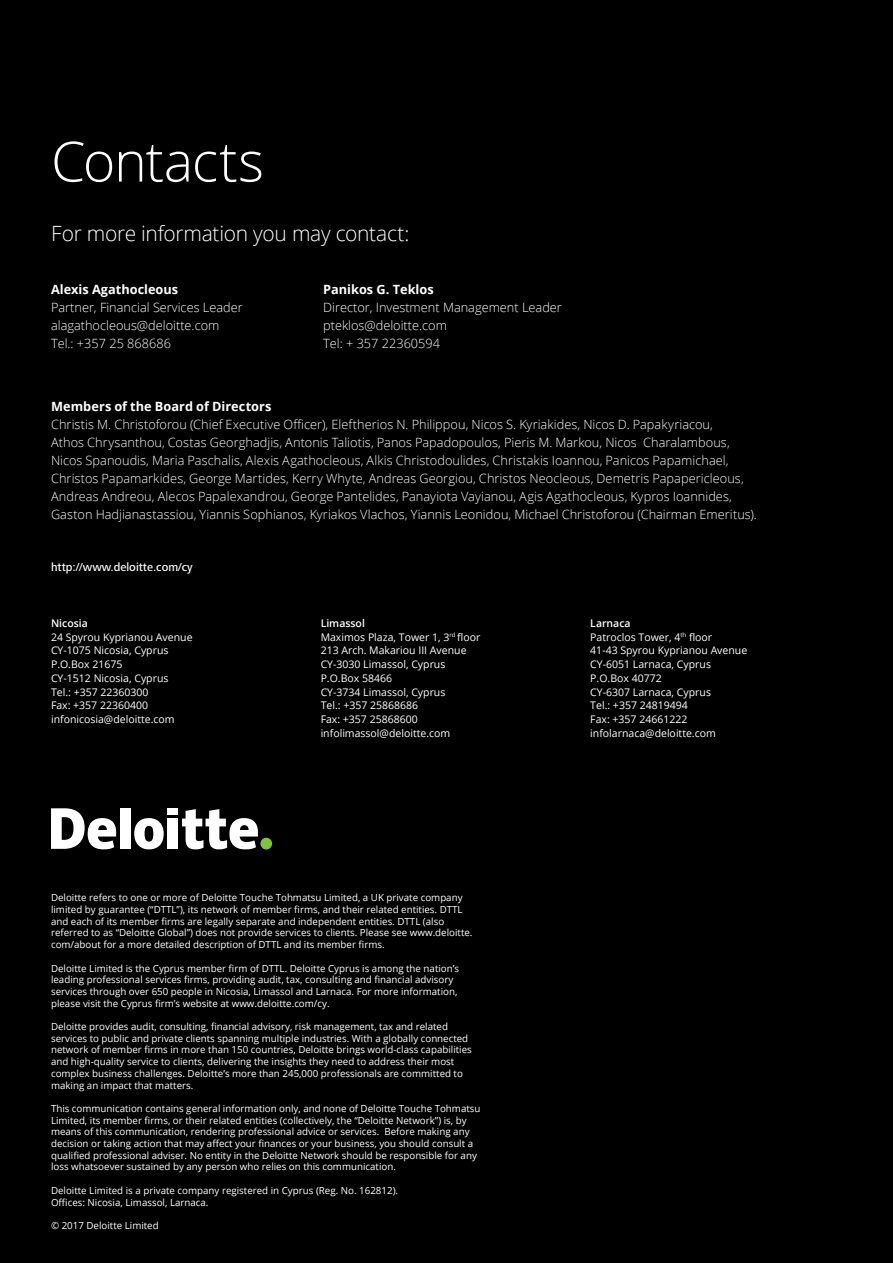
<style>
.page{position:relative;width:893px;height:1263px;background:#000}
.page>*{position:absolute;margin:0;border:0;box-sizing:border-box;transform-origin:0 0}
.t1{font:300 55.5px "Open Sans";letter-spacing:-.025em;color:#fff}
.t2{font:300 21px "Open Sans";letter-spacing:-.015em;color:#fff}
.t3{font:300 12.75px/18px "Open Sans";color:#fff}
.t4{font:700 12.75px "Open Sans";color:#fff}
.t5{font:500 12px "Frutiger Next Pro";color:#fff}
.t6{font:10.5px/13.8px "Open Sans";color:#fff}
.t7{font:600 10.5px "Open Sans";color:#fff}
.t8{font:9.75px/11.7px "Open Sans";color:#fff}
.s1{font-weight:600}
</style>
<div class="page">
<div style="left:260px;top:838px;width:12px;height:11px;background:#80c342;border-radius:50%"></div>
<div style="left:120px;top:808px;width:10px;height:41px;background:#fff"></div>
<svg style="left:134px;top:818px;width:30px;height:31px"></svg>
<div style="left:168px;top:819px;width:10px;height:30px;background:#fff"></div>
<div style="left:168px;top:808px;width:10px;height:7px;background:#fff"></div>
<svg style="left:182px;top:809px;width:76px;height:40px"></svg>
<svg style="left:51px;top:808px;width:65px;height:41px"></svg>
<h1 class="t1" style="left:51px;top:123px;width:214px">Contacts</h1>
<h2 class="t2" style="left:51px;top:219px;width:360px">For more information you may contact:</h2>
<h3 class="t4" style="left:51px;top:280px;width:129px">Alexis Agathocleous</h3>
<h3 class="t3" style="left:51px;top:298px;width:193px">Partner, Financial Services Leader alagathocleous@deloitte.com<br>Tel.: +357 25 868686</h3>
<h3 class="t4" style="left:323px;top:280px;width:112px">Panikos G. Teklos</h3>
<h3 class="t3" style="left:323px;top:298px;width:240px">Director, Investment Management Leader pteklos@deloitte.com<br>Tel: + 357 22360594</h3>
<h3 class="t4" style="left:51px;top:397px;width:222px">Members of the Board of Directors</h3>
<p class="t3" style="left:51px;top:415px;width:707px">Christis M. Christoforou (Chief Executive Officer), Eleftherios N. Philippou, Nicos S. Kyriakides, Nicos D. Papakyriacou,<br>Athos Chrysanthou, Costas Georghadjis, Antonis Taliotis, Panos Papadopoulos, Pieris M. Markou, Nicos Charalambous, Nicos Spanoudis, Maria Paschalis, Alexis Agathocleous, Alkis Christodoulides, Christakis Ioannou, Panicos Papamichael, Christos Papamarkides, George Martides, Kerry Whyte, Andreas Georgiou, Christos Neocleous, Demetris Papapericleous, Andreas Andreou, Alecos Papalexandrou, George Pantelides, Panayiota Vayianou, Agis Agathocleous, Kypros Ioannides, Gaston Hadjianastassiou, Yiannis Sophianos, Kyriakos Vlachos, Yiannis Leonidou, Michael Christoforou (Chairman Emeritus).</p>
<p class="t5" style="left:51px;top:560px;width:143px">http://www.deloitte.com/cy</p>
<p class="t7" style="left:51px;top:616px;width:38px">Nicosia</p>
<p class="t6" style="left:51px;top:629px;width:143px">24 Spyrou Kyprianou Avenue<br>CY-1075 Nicosia, Cyprus<br>P.O.Box 21675<br>CY-1512 Nicosia, Cyprus<br>Tel.: +357 22360300<br>Fax: +357 22360400 infonicosia@deloitte.com</p>
<p class="t6" style="left:321px;top:616px;width:161px"><span class="s1">Limassol<br></span>Maximos Plaza, Τower 1, 3<sup>rd</sup> floor<br>213 Arch. Makariou III Avenue<br>CY-3030 Limassol, Cyprus<br>P.O.Box 58466<br>CY-3734 Limassol, Cyprus<br>Tel.: +357 25868686<br>Fax: +357 25868600 infolimassol@deloitte.com</p>
<p class="t6" style="left:590px;top:616px;width:158px"><span class="s1">Larnaca<br></span>Patroclos Tower, 4<sup>th</sup> floor<br>41-43 Spyrou Kyprianou Avenue<br>CY-6051 Larnaca, Cyprus<br>P.O.Box 40772<br>CY-6307 Larnaca, Cyprus<br>Tel.: +357 24819494<br>Fax: +357 24661222 infolarnaca@deloitte.com</p>
<p class="t8" style="left:51px;top:892px;width:423px">Deloitte refers to one or more of Deloitte Touche Tohmatsu Limited, a UK private company limited by guarantee (“DTTL”), its network of member firms, and their related entities. DTTL and each of its member firms are legally separate and independent entities. DTTL (also referred to as “Deloitte Global”) does not provide services to clients. Please see www.deloitte. com/about for a more detailed description of DTTL and its member firms.</p>
<p class="t8" style="left:51px;top:962px;width:410px">Deloitte Limited is the Cyprus member firm of DTTL. Deloitte Cyprus is among the nation’s leading professional services firms, providing audit, tax, consulting and financial advisory services through over 650 people in Nicosia, Limassol and Larnaca. For more information, please visit the Cyprus firm’s website at www.deloitte.com/cy.</p>
<p class="t8" style="left:51px;top:1020px;width:422px">Deloitte provides audit, consulting, financial advisory, risk management, tax and related services to public and private clients spanning multiple industries. With a globally connected network of member firms in more than 150 countries, Deloitte brings world-class capabilities and high-quality service to clients, delivering the insights they need to address their most complex business challenges. Deloitte’s more than 245,000 professionals are committed to making an impact that matters.</p>
<p class="t8" style="left:51px;top:1102px;width:431px">This communication contains general information only, and none of Deloitte Touche Tohmatsu Limited, its member firms, or their related entities (collectively, the “Deloitte Network”) is, by means of this communication, rendering professional advice or services. Before making any decision or taking action that may affect your finances or your business, you should consult a qualified professional adviser. No entity in the Deloitte Network should be responsible for any loss whatsoever sustained by any person who relies on this communication.</p>
<p class="t8" style="left:51px;top:1184px;width:349px">Deloitte Limited is a private company registered in Cyprus (Reg. No. 162812).<br>Offices: Nicosia, Limassol, Larnaca.</p>
<p class="t8" style="left:51px;top:1219px;width:109px">© 2017 Deloitte Limited</p>
</div>
